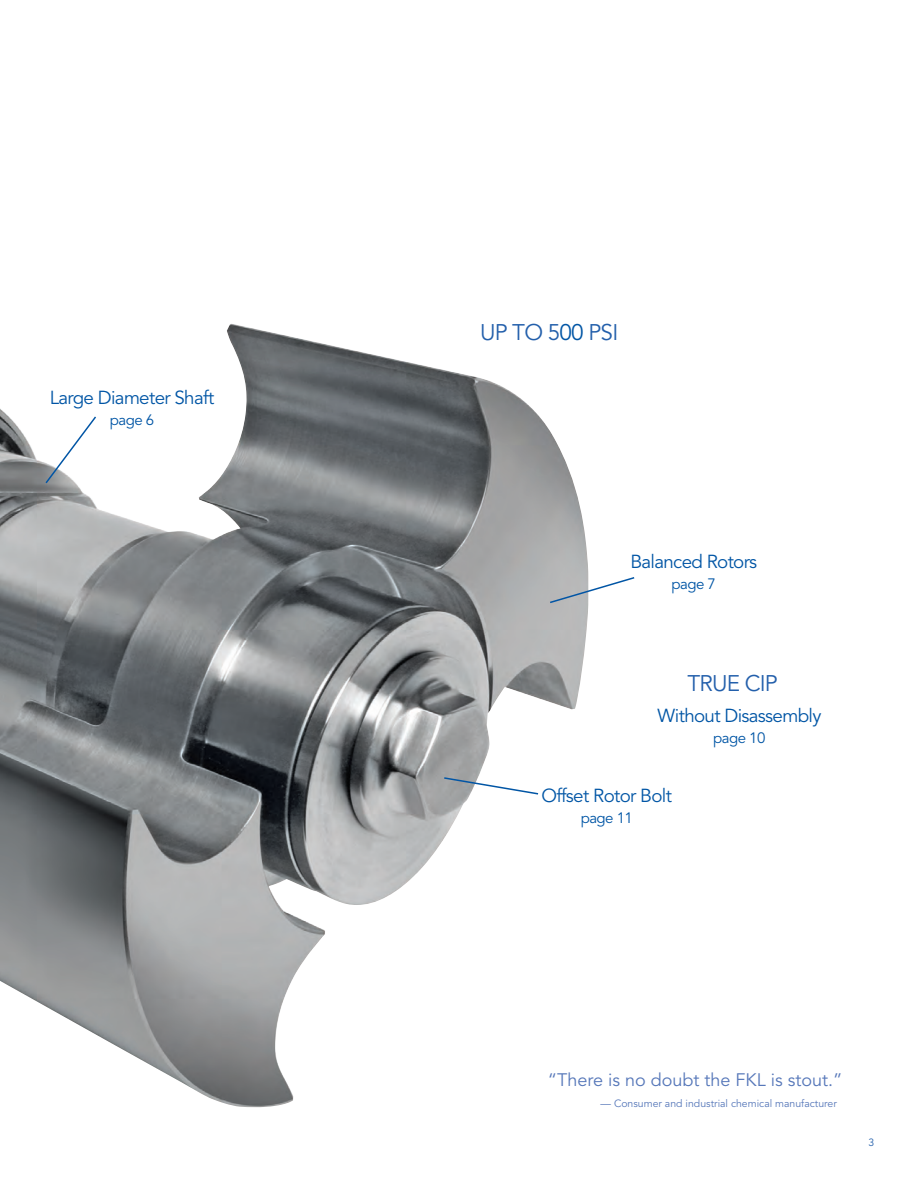
<style>
.page{position:relative;width:918px;height:1188px;background:#fff}
.page>*{position:absolute;margin:0;border:0;box-sizing:border-box;transform-origin:0 0}
.t1{font:22.5px "Avenir LT Pro";letter-spacing:-.035em;color:#235fab}
.t2{font:18.75px "Avenir LT Pro";letter-spacing:-.035em;color:#0155a5}
.t3{font:18px "Avenir LT Pro";color:#5677b9}
.t4{font:15px "Avenir LT Pro";letter-spacing:-.035em;color:#0155a5}
.t5{font:10.5px "Avenir LT Pro";color:#5677b9}
.t6{font:10.5px "Avenir LT Pro";color:#235fab}
.s1{color:#0155a5}
</style>
<div class="page">
<img style="left:0;top:324px;width:588px;height:784px">
<div style="left:480px;top:323px;width:162px;height:23px;background:#fff"></div>
<div style="left:34px;top:390px;width:196px;height:38px;background:#fff"></div>
<div style="left:509px;top:788px;width:195px;height:38px;background:#fff"></div>
<svg style="left:44px;top:416px;width:54px;height:69px"></svg>
<svg style="left:548px;top:576px;width:87px;height:28px"></svg>
<svg style="left:443px;top:776px;width:97px;height:20px"></svg>
<p class="t2" style="left:50px;top:387px;width:166px">Large Diameter Shaft</p>
<p class="t4" style="left:110px;top:411px;width:46px">page 6</p>
<p class="t1" style="left:480px;top:319px;width:140px">UP TO 5<span class="s1">00</span> PSI</p>
<p class="t2" style="left:630px;top:550px;width:128px">Balanced Rotors</p>
<p class="t4" style="left:672px;top:575px;width:46px">page 7</p>
<p class="t1" style="left:687px;top:670px;width:92px">TRUE CIP</p>
<p class="t2" style="left:657px;top:705px;width:165px">Without Disassembly</p>
<p class="t4" style="left:713px;top:729px;width:54px">page 10</p>
<p class="t2" style="left:542px;top:784px;width:132px">Offset Rotor Bolt</p>
<p class="t4" style="left:581px;top:809px;width:54px">page 11</p>
<p class="t3" style="left:548px;top:1069px;width:296px">“There is no doubt the FKL is stout.”</p>
<p class="t5" style="left:601px;top:1097px;width:238px">— Consumer and industrial chemical manufacturer</p>
<p class="t6" style="left:868px;top:1137px;width:7px">3</p>
</div>
